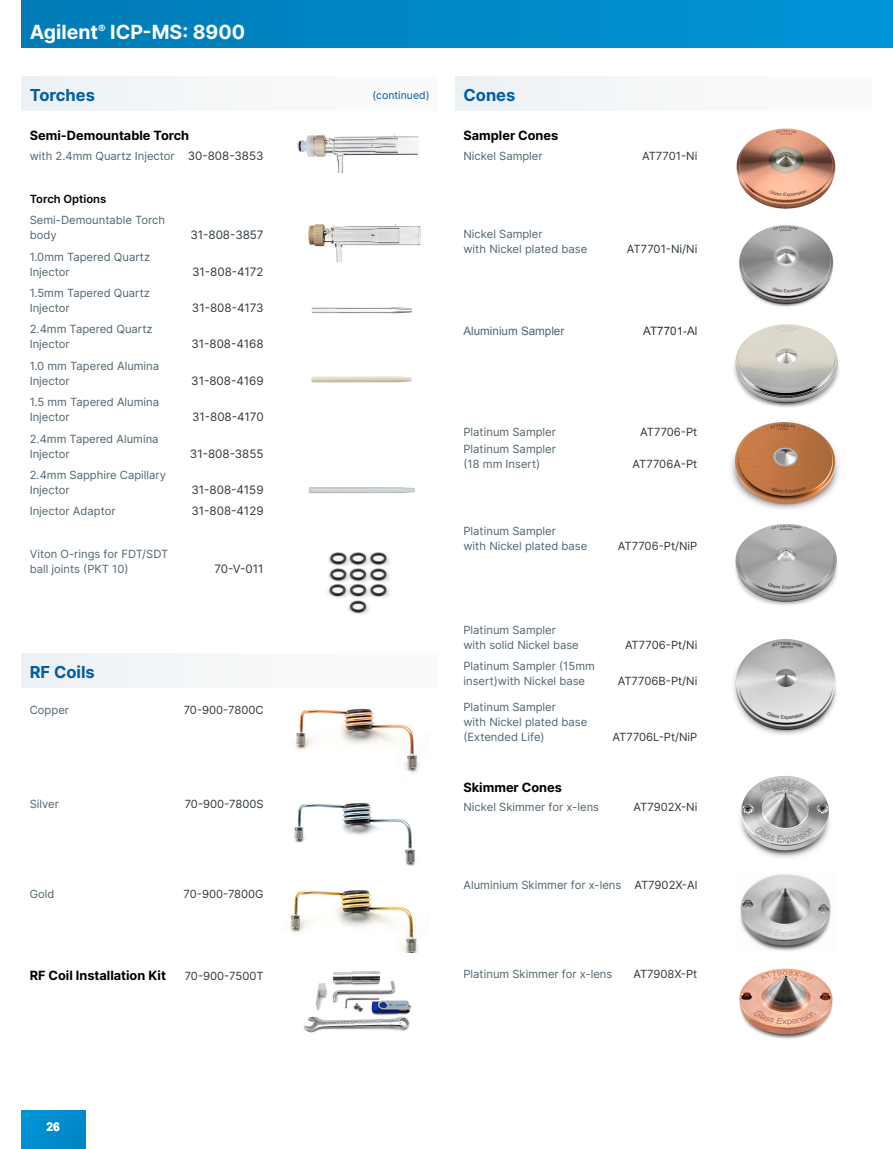
<style>
.page{position:relative;width:893px;height:1149px;background:#fff}
.page>*{position:absolute;margin:0;border:0;box-sizing:border-box;transform-origin:0 0}
.t1{font:700 19.5px "Inter";color:#fff}
.Product_Table_Header{font:700 16.5px "Inter";color:#005da6}
.Product_Table_Title{font:700 12.75px "Inter";color:#000}
.Product_Table_Body{font:700 12.75px "Inter";color:#000}
.t2{font:700 12px "Arial";color:#fff}
.Product_Table_Body-2{font:11.7px "Inter";color:#2d383f}
.t3{font:11.7px "Arial";color:#51656f}
.t4{font:11.7px "Arial";color:#2d383f}
.Product_Table_Body-3{font:11.25px/15px "Inter";color:#51656f}
.Product_Table_Body-4{font:11.25px "Inter";color:#2d383f}
.Comprises{font:600 11.25px "Inter";color:#000}
.Continued{font:10.5px "Inter";color:#00559f}
.s1{font-size:11.7px;color:#2d383f}
.s2{color:#2d383f}
</style>
<div class="page">
<div style="left:21px;top:0;width:872px;height:47px;background:linear-gradient(to right,#007bb6,#0094d8)"></div>
<div style="left:21px;top:1110px;width:64px;height:38px;background:#008dce"></div>
<div style="left:455px;top:77px;width:417px;height:34px;background:#f5f8f9"></div>
<img style="left:740px;top:776px;width:90px;height:82px">
<img style="left:740px;top:874px;width:91px;height:77px">
<img style="left:739px;top:968px;width:94px;height:71px">
<div style="left:21px;top:77px;width:417px;height:34px;background:#f5f8f9"></div>
<img style="left:733px;top:324px;width:107px;height:84px">
<img style="left:735px;top:524px;width:103px;height:81px">
<img style="left:731px;top:422px;width:108px;height:87px">
<img style="left:733px;top:639px;width:104px;height:96px">
<div style="left:21px;top:653px;width:417px;height:34px;background:#f5f8f9"></div>
<img style="left:289px;top:890px;width:129px;height:62px">
<img style="left:294px;top:803px;width:122px;height:63px">
<img style="left:294px;top:709px;width:125px;height:64px">
<img style="left:303px;top:971px;width:108px;height:62px">
<img style="left:736px;top:128px;width:100px;height:81px">
<img style="left:739px;top:225px;width:95px;height:82px">
<img style="left:297px;top:134px;width:122px;height:39px">
<img style="left:311px;top:376px;width:101px;height:7px">
<img style="left:311px;top:307px;width:101px;height:7px">
<img style="left:327px;top:552px;width:63px;height:63px">
<img style="left:308px;top:224px;width:113px;height:38px">
<h1 class="t1" style="left:30px;top:18px;width:217px">Agilent<sup>®</sup> ICP-MS: 8900</h1>
<p class="Product_Table_Header" style="left:30px;top:82px;width:67px">Torches</p>
<p class="Continued" style="left:373px;top:87px;width:58px">(continued)</p>
<p class="Product_Table_Title" style="left:30px;top:126px;width:161px">Semi-Demountable Torch</p>
<p class="Product_Table_Body-3" style="left:30px;top:148px;width:235px">with 2.4mm Quartz Injector <span class="s1">30-808-3853</span></p>
<p class="Comprises" style="left:30px;top:190px;width:78px">Torch Options</p>
<p class="Product_Table_Body-3" style="left:30px;top:212px;width:137px">Semi-Demountable Torch body</p>
<p class="Product_Table_Body-2" style="left:190px;top:226px;width:75px">31-808-3857</p>
<p class="Product_Table_Body-3" style="left:30px;top:249px;width:122px">1.0mm Tapered Quartz<br>Injector</p>
<p class="Product_Table_Body-3" style="left:30px;top:285px;width:122px">1.5mm Tapered Quartz<br>Injector</p>
<p class="Product_Table_Body-3" style="left:30px;top:321px;width:124px">2.4mm Tapered Quartz<br>Injector</p>
<p class="Product_Table_Body-3" style="left:30px;top:358px;width:131px">1.0 mm Tapered Alumina<br>Injector</p>
<p class="Product_Table_Body-3" style="left:30px;top:394px;width:131px">1.5 mm Tapered Alumina<br>Injector</p>
<p class="Product_Table_Body-3" style="left:30px;top:430px;width:130px">2.4mm Tapered Alumina<br>Injector</p>
<p class="Product_Table_Body-3" style="left:30px;top:467px;width:138px">2.4mm Sapphire Capillary<br>Injector</p>
<p class="Product_Table_Body-2" style="left:192px;top:263px;width:73px">31-808-4172</p>
<p class="Product_Table_Body-2" style="left:192px;top:299px;width:73px">31-808-4173</p>
<p class="Product_Table_Body-2" style="left:191px;top:335px;width:74px">31-808-4168</p>
<p class="Product_Table_Body-2" style="left:191px;top:372px;width:74px">31-808-4169</p>
<p class="Product_Table_Body-2" style="left:192px;top:408px;width:73px">31-808-4170</p>
<p class="Product_Table_Body-2" style="left:190px;top:444px;width:75px">31-808-3855</p>
<p class="Product_Table_Body-2" style="left:191px;top:481px;width:74px">31-808-4159</p>
<p class="Product_Table_Body-3" style="left:30px;top:503px;width:87px">Injector Adaptor</p>
<p class="Product_Table_Body-2" style="left:191px;top:502px;width:74px">31-808-4129</p>
<p class="Product_Table_Body-3" style="left:30px;top:546px;width:140px">Viton O-rings for FDT/SDT ball joints (PKT 10)</p>
<p class="Product_Table_Body-2" style="left:214px;top:560px;width:51px">70-V-011</p>
<p class="Product_Table_Header" style="left:30px;top:659px;width:67px">RF Coils</p>
<p class="Product_Table_Body-3" style="left:30px;top:701px;width:41px">Copper</p>
<p class="Product_Table_Body-4" style="left:184px;top:701px;width:81px">70-900-7800C</p>
<p class="Product_Table_Body-3" style="left:30px;top:795px;width:31px">Silver</p>
<p class="Product_Table_Body-4" style="left:185px;top:795px;width:80px">70-900-7800S</p>
<p class="Product_Table_Body-3" style="left:30px;top:885px;width:26px">Gold</p>
<p class="Product_Table_Body-4" style="left:184px;top:885px;width:82px">70-900-7800G</p>
<p class="Product_Table_Body" style="left:30px;top:965px;width:138px">RF Coil Installation Kit</p>
<p class="Product_Table_Body-4" style="left:185px;top:967px;width:80px">70-900-7500T</p>
<p class="Product_Table_Header" style="left:463px;top:82px;width:53px">Cones</p>
<p class="Product_Table_Title" style="left:463px;top:126px;width:96px">Sampler Cones</p>
<p class="Product_Table_Body-3" style="left:463px;top:148px;width:81px">Nickel Sampler</p>
<p class="Product_Table_Body-4" style="left:642px;top:147px;width:57px">AT7701-Ni</p>
<p class="Product_Table_Body-3" style="left:463px;top:225px;width:125px">Nickel Sampler<br>with Nickel plated base</p>
<p class="Product_Table_Body-4" style="left:627px;top:240px;width:72px">AT7701-Ni/Ni</p>
<p class="t3" style="left:463px;top:323px;width:102px">Aluminium Sampler</p>
<p class="t4" style="left:643px;top:323px;width:56px">AT7701-Al</p>
<p class="Product_Table_Body-3" style="left:463px;top:424px;width:94px">Platinum Sampler</p>
<p class="Product_Table_Body-4" style="left:640px;top:423px;width:59px">AT7706-Pt</p>
<p class="Product_Table_Body-3" style="left:463px;top:441px;width:94px">Platinum Sampler (18 mm Insert)</p>
<p class="Product_Table_Body-4" style="left:632px;top:455px;width:66px">AT7706A-Pt</p>
<p class="Product_Table_Body-3" style="left:463px;top:523px;width:125px">Platinum Sampler<br>with Nickel plated base</p>
<p class="Product_Table_Body-4" style="left:618px;top:537px;width:81px">AT7706-Pt/NiP</p>
<p class="Product_Table_Body-3" style="left:463px;top:622px;width:117px">Platinum Sampler with solid Nickel base</p>
<p class="Product_Table_Body-3" style="left:463px;top:658px;width:133px">Platinum Sampler (15mm insert)with Nickel base</p>
<p class="Product_Table_Body-3" style="left:463px;top:698px;width:125px">Platinum Sampler<br>with Nickel plated base (Extended Life)</p>
<p class="Product_Table_Body-4" style="left:625px;top:636px;width:74px">AT7706-Pt/Ni</p>
<p class="Product_Table_Body-4" style="left:618px;top:672px;width:81px">AT7706B-Pt/Ni</p>
<p class="Product_Table_Body-4" style="left:612px;top:728px;width:86px">AT7706L-Pt/NiP</p>
<p class="Product_Table_Title" style="left:463px;top:778px;width:100px">Skimmer Cones</p>
<p class="Product_Table_Body-3" style="left:463px;top:799px;width:137px">Nickel Skimmer for x-lens</p>
<p class="Product_Table_Body-4" style="left:634px;top:798px;width:65px">AT7902X-Ni</p>
<p class="Product_Table_Body-3" style="left:463px;top:876px;width:235px">Aluminium Skimmer for x-lens <span class="s2">AT7902X-Al</span></p>
<p class="Product_Table_Body-3" style="left:463px;top:966px;width:150px">Platinum Skimmer for x-lens</p>
<p class="Product_Table_Body-4" style="left:633px;top:965px;width:66px">AT7908X-Pt</p>
<p class="t2" style="left:46px;top:1118px;width:15px">26</p>
</div>
